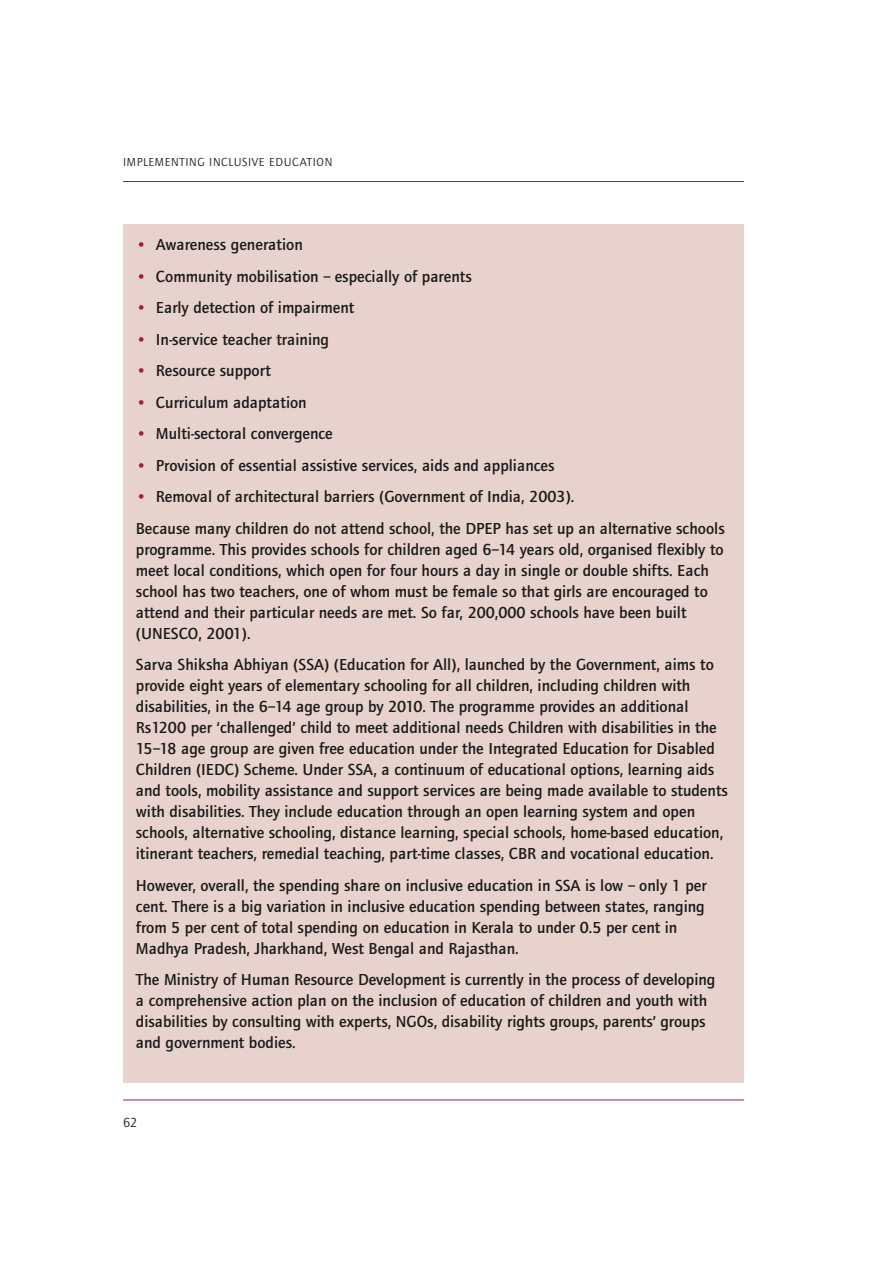
<style>
.page{position:relative;width:893px;height:1263px;background:#fff}
.page>*{position:absolute;margin:0;border:0;box-sizing:border-box;transform-origin:0 0}
.t1{font:500 16.5px/21px "Foundry Journal";color:#1c1a1a}
.t2{font:13.5px "Foundry Journal";color:#1c1a1a}
.t3{font:12px "Foundry Journal";letter-spacing:.055em;color:#1c1a1a}
.s1{color:#a11f35}
</style>
<div class="page">
<hr style="left:123px;top:181px;width:621px;height:1px;background:#a11f35">
<hr style="left:123px;top:1100px;width:621px;height:1px;background:#a11f35">
<div style="left:123px;top:224px;width:621px;height:859px;background:#e8d2cd"></div>
<p class="t3" style="left:123px;top:157px;width:211px">IMPLEMENTING INCLUSIVE EDUCATION</p>
<p class="t1" style="left:136px;top:235px;width:168px"><span class="s1">•</span> Awareness generation</p>
<p class="t1" style="left:136px;top:267px;width:337px"><span class="s1">•</span> Community mobilisation – especially of parents</p>
<p class="t1" style="left:136px;top:298px;width:220px"><span class="s1">•</span> Early detection of impairment</p>
<p class="t1" style="left:136px;top:330px;width:195px"><span class="s1">•</span> In-service teacher training</p>
<p class="t1" style="left:136px;top:361px;width:137px"><span class="s1">•</span> Resource support</p>
<p class="t1" style="left:136px;top:393px;width:172px"><span class="s1">•</span> Curriculum adaptation</p>
<p class="t1" style="left:136px;top:424px;width:198px"><span class="s1">•</span> Multi-sectoral convergence</p>
<p class="t1" style="left:136px;top:456px;width:420px"><span class="s1">•</span> Provision of essential assistive services, aids and appliances</p>
<p class="t1" style="left:136px;top:482px;width:590px;line-height:31.5px"><span class="s1">•</span> Removal of architectural barriers (Government of India, 2003).<br>Because many children do not attend school, the DPEP has set up an alternative schools</p>
<p class="t1" style="left:136px;top:540px;width:589px">programme. This provides schools for children aged 6–14 years old, organised flexibly to meet local conditions, which open for four hours a day in single or double shifts. Each school has two teachers, one of whom must be female so that girls are encouraged to attend and their particular needs are met. So far, 200,000 schools have been built (UNESCO, 2001).</p>
<p class="t1" style="left:136px;top:655px;width:593px">Sarva Shiksha Abhiyan (SSA) (Education for All), launched by the Government, aims to provide eight years of elementary schooling for all children, including children with disabilities, in the 6–14 age group by 2010. The programme provides an additional Rs1200 per ‘challenged’ child to meet additional needs Children with disabilities in the 15–18 age group are given free education under the Integrated Education for Disabled Children (IEDC) Scheme. Under SSA, a continuum of educational options, learning aids and tools, mobility assistance and support services are being made available to students with disabilities. They include education through an open learning system and open schools, alternative schooling, distance learning, special schools, home-based education, itinerant teachers, remedial teaching, part-time classes, CBR and vocational education.</p>
<p class="t1" style="left:136px;top:876px;width:572px">However, overall, the spending share on inclusive education in SSA is low – only 1 per cent. There is a big variation in inclusive education spending between states, ranging from 5 per cent of total spending on education in Kerala to under 0.5 per cent in Madhya Pradesh, Jharkhand, West Bengal and Rajasthan.</p>
<p class="t1" style="left:136px;top:970px;width:581px">The Ministry of Human Resource Development is currently in the process of developing a comprehensive action plan on the inclusion of education of children and youth with disabilities by consulting with experts, NGOs, disability rights groups, parents’ groups and government bodies.</p>
<p class="t2" style="left:123px;top:1117px;width:16px">62</p>
</div>
